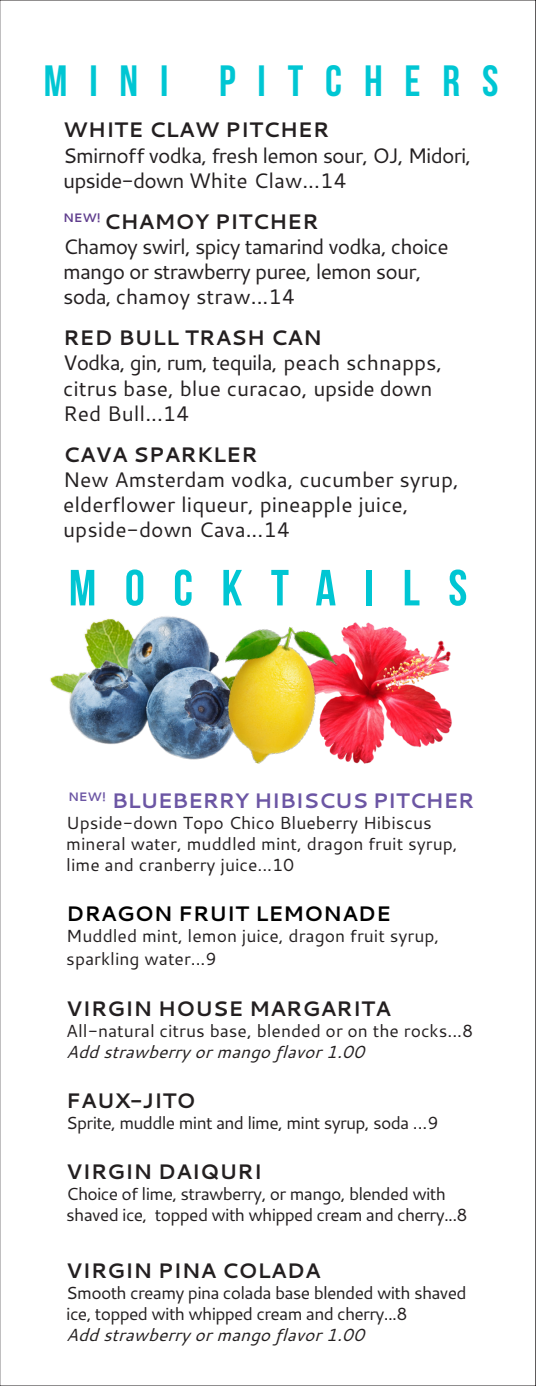
<style>
.page{position:relative;width:536px;height:1386px;background:#fff}
.page>*{position:absolute;margin:0;border:0;box-sizing:border-box;transform-origin:0 0}
.t1{font:50.75px "Bebas Neue";letter-spacing:.56em;color:#00c6d3}
.t2{font:43.75px "Bebas Neue";letter-spacing:.5em;color:#00c6d3}
.t3{font:21px/25.2px "Cantarell";letter-spacing:-.04em;color:#231f20}
.t4{font:21px/25.2px "Cantarell";color:#231f20}
.t5{font:700 21px "Cantarell";color:#231f20}
.t6{font:700 21px "Cantarell";letter-spacing:-.02em;color:#6c56a4}
.t7{font:700 21px "Cantarell";color:#000}
.t8{font:17.5px/21px "Cantarell";letter-spacing:-.04em;color:#231f20}
.t9{font:17.5px/21px "Cantarell";color:#231f20}
.t10{font:italic 17.5px "Cantarell";color:#231f20}
</style>
<div class="page">
<img style="left:343px;top:622px;width:109px;height:142px">
<img style="left:50px;top:616px;width:152px;height:144px">
<img style="left:202px;top:626px;width:141px;height:138px">
<p class="t2" style="left:44px;top:57px;width:456px">MINI PITCHERS</p>
<p class="t5" style="left:63px;top:115px;width:267px">WHITE CLAW PITCHER</p>
<p class="t3" style="left:63px;top:142px;width:409px">Smirnoff vodka, fresh lemon sour, OJ, Midori, upside-down White Claw...14</p>
<p class="t5" style="left:63px;top:207px;width:257px"><sup>NEW!</sup> CHAMOY PITCHER</p>
<p class="t3" style="left:63px;top:233px;width:387px">Chamoy swirl, spicy tamarind vodka, choice mango or strawberry puree, lemon sour, soda, chamoy straw...14</p>
<p class="t5" style="left:63px;top:323px;width:260px">RED BULL TRASH CAN</p>
<p class="t3" style="left:63px;top:350px;width:380px">Vodka, gin, rum, tequila, peach schnapps,</p>
<p class="t4" style="left:63px;top:375px;width:371px">citrus base, blue curacao, upside down<br>Red Bull...14</p>
<p class="t5" style="left:63px;top:440px;width:196px">CAVA SPARKLER</p>
<p class="t4" style="left:63px;top:466px;width:397px">New Amsterdam vodka, cucumber syrup,</p>
<p class="t4" style="left:63px;top:491px;width:347px">elderflower liqueur, pineapple juice,</p>
<p class="t4" style="left:63px;top:517px;width:228px">upside-down Cava...14</p>
<p class="t1" style="left:69px;top:560px;width:400px">MOCKTAILS</p>
<p class="t6" style="left:68px;top:786px;width:407px"><sup>NEW!</sup> BLUEBERRY HIBISCUS PITCHER</p>
<p class="t9" style="left:66px;top:811px;width:393px">Upside-down Topo Chico Blueberry Hibiscus mineral water, muddled mint, dragon fruit syrup, lime and cranberry juice...10</p>
<p class="t7" style="left:66px;top:899px;width:326px">DRAGON FRUIT LEMONADE</p>
<p class="t9" style="left:66px;top:925px;width:374px">Muddled mint, lemon juice, dragon fruit syrup,</p>
<p class="t9" style="left:66px;top:948px;width:152px">sparkling water...9</p>
<p class="t5" style="left:66px;top:994px;width:326px">VIRGIN HOUSE MARGARITA</p>
<p class="t9" style="left:66px;top:1019px;width:408px">All-natural citrus base, blended or on the rocks...8</p>
<p class="t10" style="left:66px;top:1039px;width:299px">Add strawberry or mango flavor 1.00</p>
<p class="t5" style="left:66px;top:1086px;width:131px">FAUX-JITO</p>
<p class="t8" style="left:66px;top:1112px;width:373px">Sprite, muddle mint and lime, mint syrup, soda ...9</p>
<p class="t5" style="left:66px;top:1157px;width:197px">VIRGIN DAIQURI</p>
<p class="t8" style="left:66px;top:1183px;width:402px">Choice of lime, strawberry, or mango, blended with shaved ice, topped with whipped cream and cherry...8</p>
<p class="t5" style="left:66px;top:1256px;width:256px">VIRGIN PINA COLADA</p>
<p class="t8" style="left:66px;top:1282px;width:401px">Smooth creamy pina colada base blended with shaved ice, topped with whipped cream and cherry...8</p>
<p class="t10" style="left:66px;top:1323px;width:299px">Add strawberry or mango flavor 1.00</p>
</div>
